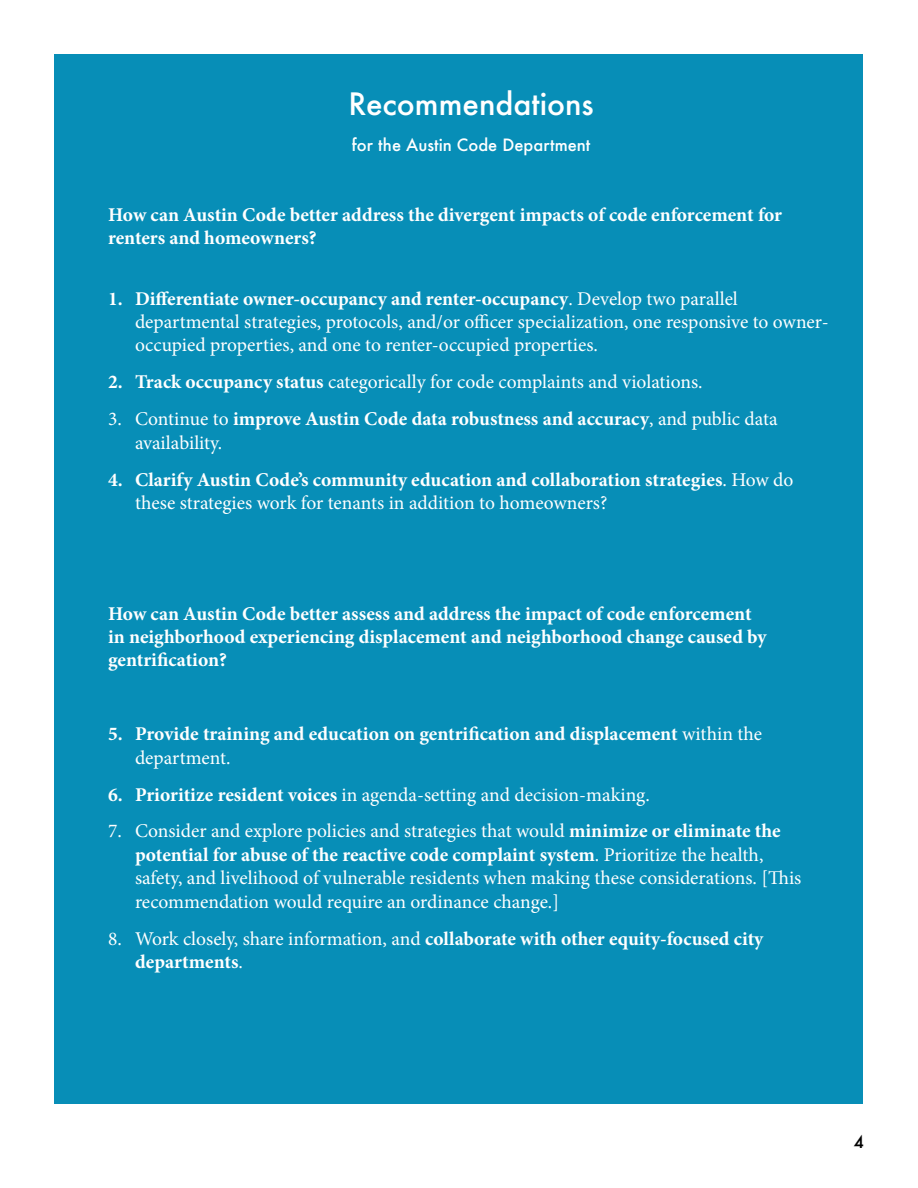
<style>
.page{position:relative;width:918px;height:1188px;background:#fff}
.page>*{position:absolute;margin:0;border:0;box-sizing:border-box;transform-origin:0 0}
.t1{font:500 30px "Futura";color:#fff}
.t2{font:700 19.5px/23.4px "Minion Pro";color:#fff}
.t3{font:19.5px/23.4px "Minion Pro";color:#fff}
.t4{font:500 16.5px "Futura";color:#fff}
.t5{font:500 16.5px "Futura";color:#000}
.s1{font-weight:700}
.s2{font-weight:400}
</style>
<div class="page">
<div style="left:55px;top:55px;width:808px;height:1049px;background:#078eb7"></div>
<h1 class="t1" style="left:348px;top:83px;width:247px">Recommendations</h1>
<p class="t4" style="left:352px;top:133px;width:240px">for the Austin Code Department</p>
<p class="t2" style="left:108px;top:203px;width:676px">How can Austin Code better address the divergent impacts of code enforcement for renters and homeowners?</p>
<p class="t3" style="left:135px;top:287px;width:695px;text-indent:-27px"><span class="s1">1. Differentiate owner-occupancy and renter-occupancy</span>. Develop two parallel departmental strategies, protocols, and/or officer specialization, one responsive to owner&shy;occupied properties, and one to renter-occupied properties.</p>
<p class="t3" style="left:108px;top:370px;width:596px"><span class="s1">2. Track occupancy status</span> categorically for code complaints and violations.</p>
<p class="t2" style="left:135px;top:407px;width:644px;text-indent:-27px"><span class="s2">3. Continue to</span> improve Austin Code data robustness and accuracy<span class="s2">, and public data availability.</span></p>
<p class="t2" style="left:135px;top:467px;width:660px;text-indent:-27px">4. Clarify Austin Code’s community education and collaboration strategies<span class="s2">. How do these strategies work for tenants in addition to homeowners?</span></p>
<p class="t2" style="left:108px;top:601px;width:660px">How can Austin Code better assess and address the impact of code enforcement in neighborhood experiencing displacement and neighborhood change caused by gentrification?</p>
<p class="t2" style="left:135px;top:722px;width:629px;text-indent:-27px">5. Provide training and education on gentrification and displacement <span class="s2">within the department.</span></p>
<p class="t3" style="left:108px;top:783px;width:543px"><span class="s1">6. Prioritize resident voices</span> in agenda-setting and decision-making.</p>
<p class="t3" style="left:135px;top:820px;width:668px;text-indent:-27px">7. Consider and explore policies and strategies that would <span class="s1">minimize or eliminate the potential for abuse of the reactive code complaint system</span>. Prioritize the health, safety, and livelihood of vulnerable residents when making these considerations. [This recommendation would require an ordinance change.]</p>
<p class="t2" style="left:135px;top:926px;width:630px;text-indent:-27px"><span class="s2">8. Work closely, share information, and</span> collaborate with other equity-focused city departments<span class="s2">.</span></p>
<p class="t5" style="left:854px;top:1130px;width:12px">4</p>
</div>
